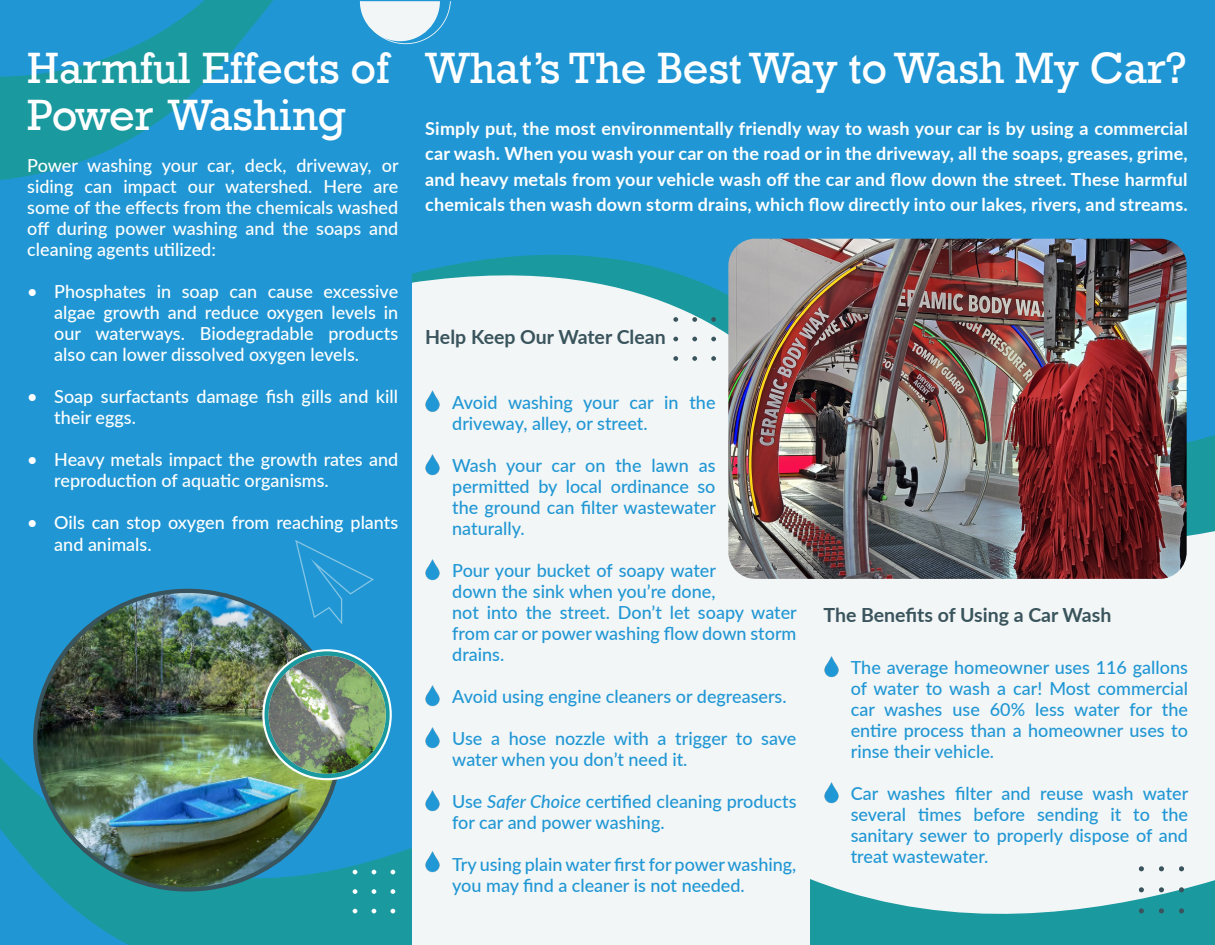
<style>
.page{position:relative;width:1215px;height:945px;background:#fff}
.page>*{position:absolute;margin:0;border:0;box-sizing:border-box;transform-origin:0 0}
.t1{font:45px/47.2px "Rockwell";letter-spacing:-.005em;color:#fff}
.t2{font:700 19.5px "Lato";color:#39545c}
.t3{font:500 18px/21px "Lato";color:#2097d4}
.t4{font:500 18px/21px "Lato";color:#fff}
.t5{font:700 18px/25.5px "Lato";letter-spacing:.01em;color:#fff;text-align:justify}
.s1{font-style:italic}
</style>
<div class="page">
<div style="left:0;top:13px;width:1215px;height:932px;background:#f3f6f7"></div>
<div style="left:0;top:0;width:412px;height:945px;background:#2097d4"></div>
<svg style="left:295px;top:540px;width:79px;height:85px"></svg>
<div style="left:412px;top:0;width:803px;height:243px;background:#2097d4"></div>
<svg style="left:412px;top:243px;width:803px;height:293px"></svg>
<svg style="left:0;top:756px;width:412px;height:189px"></svg>
<svg style="left:1139px;top:866px;width:5px;height:5px"></svg>
<svg style="left:1159px;top:866px;width:5px;height:5px"></svg>
<svg style="left:1179px;top:866px;width:5px;height:5px"></svg>
<svg style="left:810px;top:879px;width:405px;height:66px"></svg>
<svg style="left:360px;top:1px;width:91px;height:43px"></svg>
<img style="left:35px;top:591px;width:305px;height:298px">
<svg style="left:263px;top:650px;width:128px;height:129px;background:#57b3b6"></svg>
<img style="left:269px;top:656px;width:117px;height:118px;border-radius:59px">
<svg style="left:372px;top:889px;width:4px;height:5px"></svg>
<svg style="left:391px;top:889px;width:4px;height:5px"></svg>
<svg style="left:353px;top:870px;width:4px;height:4px"></svg>
<svg style="left:372px;top:870px;width:4px;height:4px"></svg>
<svg style="left:391px;top:870px;width:4px;height:4px"></svg>
<svg style="left:353px;top:889px;width:4px;height:5px"></svg>
<svg style="left:353px;top:909px;width:4px;height:4px"></svg>
<svg style="left:372px;top:909px;width:4px;height:4px"></svg>
<svg style="left:391px;top:909px;width:4px;height:4px"></svg>
<img style="left:728px;top:239px;width:459px;height:340px">
<img style="left:420px;top:384px;width:25px;height:34px">
<img style="left:420px;top:448px;width:25px;height:34px">
<img style="left:425px;top:559px;width:15px;height:22px">
<img style="left:425px;top:685px;width:15px;height:22px">
<img style="left:425px;top:790px;width:15px;height:22px">
<img style="left:824px;top:782px;width:15px;height:22px">
<img style="left:824px;top:656px;width:15px;height:22px">
<svg style="left:692px;top:337px;width:5px;height:4px"></svg>
<svg style="left:711px;top:337px;width:5px;height:4px"></svg>
<svg style="left:673px;top:317px;width:5px;height:5px"></svg>
<svg style="left:692px;top:317px;width:5px;height:5px"></svg>
<svg style="left:711px;top:317px;width:5px;height:5px"></svg>
<svg style="left:673px;top:337px;width:5px;height:4px"></svg>
<svg style="left:673px;top:356px;width:5px;height:5px"></svg>
<svg style="left:692px;top:356px;width:5px;height:5px"></svg>
<svg style="left:711px;top:356px;width:5px;height:5px"></svg>
<img style="left:425px;top:727px;width:15px;height:22px">
<img style="left:425px;top:851px;width:15px;height:22px">
<svg style="left:0;top:0;width:273px;height:180px"></svg>
<p class="t1" style="left:27px;top:45px;width:364px">Harmful Effects of<br>Power Washing</p>
<p class="t4" style="left:27px;top:154px;width:373px;text-align:justify">Power washing your car, deck, driveway, or siding can impact our watershed. Here are some of the effects from the chemicals washed off during power washing and the soaps and cleaning agents utilized:</p>
<p class="t4" style="left:54px;top:280px;width:345px;text-align:justify;text-indent:-27px">• Phosphates in soap can cause excessive algae growth and reduce oxygen levels in our waterways. Biodegradable products also can lower dissolved oxygen levels.</p>
<p class="t4" style="left:54px;top:385px;width:345px;text-indent:-27px">• Soap surfactants damage fish gills and kill their eggs.</p>
<p class="t4" style="left:54px;top:448px;width:345px;text-indent:-27px">• Heavy metals impact the growth rates and reproduction of aquatic organisms.</p>
<p class="t4" style="left:54px;top:510px;width:345px;line-height:22.5px;text-indent:-27px">• Oils can stop oxygen from reaching plants and animals.</p>
<p class="t1" style="left:425px;top:45px;width:763px">What’s The Best Way to Wash My Car?</p>
<p class="t5" style="left:425px;top:114px;width:764px">Simply put, the most environmentally friendly way to wash your car is by using a commercial car wash. When you wash your car on the road or in the driveway, all the soaps, greases, grime, and heavy metals from your vehicle wash off the car and flow down the street. These harmful chemicals then wash down storm drains, which flow directly into our lakes, rivers, and streams.</p>
<p class="t2" style="left:425px;top:322px;width:242px">Help Keep Our Water Clean</p>
<p class="t3" style="left:452px;top:391px;width:265px;text-indent:-27px">• Avoid washing your car in the driveway, alley, or street.</p>
<p class="t3" style="left:452px;top:454px;width:265px;text-align:justify;text-indent:-27px">• Wash your car on the lawn as permitted by local ordinance so the ground can filter wastewater naturally.</p>
<p class="t3" style="left:452px;top:559px;width:346px;text-indent:-27px">• Pour your bucket of soapy water<br>down the sink when you’re done,<br>not into the street. Don’t let soapy water from car or power washing flow down storm drains.</p>
<p class="t3" style="left:425px;top:685px;width:363px">• Avoid using engine cleaners or degreasers.</p>
<p class="t3" style="left:452px;top:727px;width:346px;text-indent:-27px">• Use a hose nozzle with a trigger to save water when you don’t need it.</p>
<p class="t3" style="left:452px;top:790px;width:346px;text-indent:-27px">• Use <span class="s1">Safer Choice</span> certified cleaning products for car and power washing.</p>
<p class="t3" style="left:452px;top:853px;width:346px;text-indent:-27px">• Try using plain water first for power washing, you may find a cleaner is not needed.</p>
<p class="t2" style="left:824px;top:601px;width:289px">The Benefits of Using a Car Wash</p>
<p class="t3" style="left:851px;top:656px;width:339px;text-align:justify;text-indent:-27px">• The average homeowner uses 116 gallons of water to wash a car! Most commercial car washes use 60% less water for the entire process than a homeowner uses to rinse their vehicle.</p>
<p class="t3" style="left:851px;top:782px;width:339px;text-align:justify;text-indent:-27px">• Car washes filter and reuse wash water several times before sending it to the sanitary sewer to properly dispose of and treat wastewater.</p>
</div>
